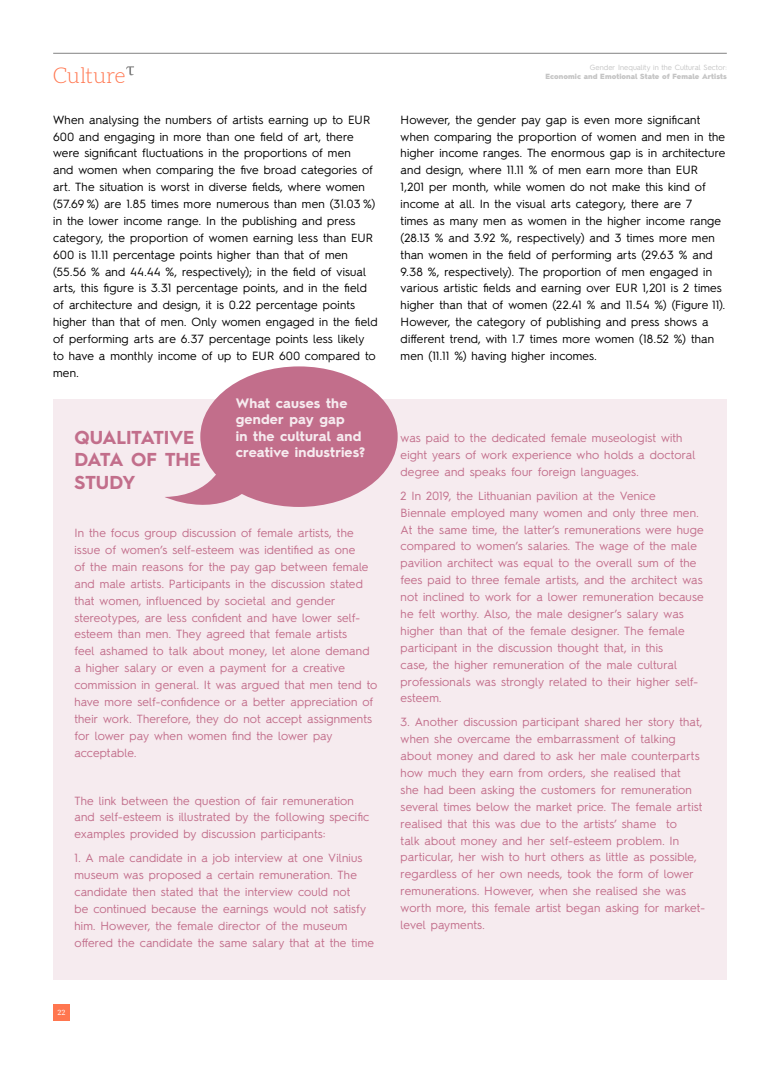
<style>
.page{position:relative;width:780px;height:1074px;background:#fff}
.page>*{position:absolute;margin:0;border:0;box-sizing:border-box;transform-origin:0 0}
.t1{font:300 21.38px "Aleo";color:#ff764f}
.t2{font:700 18.75px/22.5px "Hurme Geometric Sans 2";letter-spacing:-.005em;color:#c26e8b}
.t3{font:700 13.75px/16.2px "Hurme Geometric Sans 2";letter-spacing:.015em;color:#f6ebef}
.t4{font:11.88px/16.9px "Hurme Geometric Sans 2";letter-spacing:.015em;color:#c26e8b}
.t5{font:11.88px/16.9px "Hurme Geometric Sans 2";letter-spacing:.015em;color:#000}
.t6{font:7.88px "Source Serif Pro";color:#fff}
.t7{font:900 7.5px "Hurme Geometric Sans 2";letter-spacing:.005em;color:#c4c4c4}
.t8{font:7.5px "Hurme Geometric Sans 2";letter-spacing:.005em;color:#c4c4c4}
</style>
<div class="page">
<hr style="left:53px;top:53px;width:673px;height:1px;background:#828282">
<svg style="left:126px;top:66px;width:8px;height:9px"></svg>
<div style="left:53px;top:1004px;width:17px;height:16px;background:#ff764f"></div>
<div style="left:53px;top:399px;width:673px;height:581px;background:#f6ebef"></div>
<div style="left:200px;top:366px;width:197px;height:141px;background:#c26e8b;border-radius:50%"></div>
<svg style="left:165px;top:459px;width:120px;height:48px"></svg>
<h1 class="t1" style="left:53px;top:63px;width:74px">Culture</h1>
<p class="t8" style="left:590px;top:62px;width:138px">Gender Inequality in the Cultural Sector:</p>
<p class="t7" style="left:545px;top:71px;width:183px">Economic and Emotional State of Female Artists</p>
<p class="t5" style="left:53px;top:110px;width:326px">When analysing the numbers of artists earning up to EUR 600 and engaging in more than one field of art, there were significant fluctuations in the proportions of men<br>and women when comparing the five broad categories of art. The situation is worst in diverse fields, where women (57.69 %) are 1.85 times more numerous than men (31.03 %) in the lower income range. In the publishing and press category, the proportion of women earning less than EUR 600 is 11.11 percentage points higher than that of men (55.56 % and 44.44 %, respectively); in the field of visual arts, this figure is 3.31 percentage points, and in the field of architecture and design, it is 0.22 percentage points higher than that of men. Only women engaged in the field of performing arts are 6.37 percentage points less likely to have a monthly income of up to EUR 600 compared to men.</p>
<p class="t5" style="left:400px;top:110px;width:326px">However, the gender pay gap is even more significant when comparing the proportion of women and men in the higher income ranges. The enormous gap is in architecture and design, where 11.11 % of men earn more than EUR<br>1,201 per month, while women do not make this kind of income at all. In the visual arts category, there are 7<br>times as many men as women in the higher income range (28.13 % and 3.92 %, respectively) and 3 times more men than women in the field of performing arts (29.63 % and 9.38 %, respectively). The proportion of men engaged in various artistic fields and earning over EUR 1,201 is 2 times higher than that of women (22.41 % and 11.54 %) (Figure 11).<br>However, the category of publishing and press shows a different trend, with 1.7 times more women (18.52 %) than men (11.11 %) having higher incomes.</p>
<p class="t3" style="left:236px;top:394px;width:131px">What causes the gender pay gap<br>in the cultural and creative industries?</p>
<h2 class="t2" style="left:74px;top:425px;width:128px">QUALITATIVE<br>DATA OF THE<br>STUDY</h2>
<p class="t4" style="left:74px;top:524px;width:304px">In the focus group discussion of female artists, the issue of women’s self-esteem was identified as one<br>of the main reasons for the pay gap between female and male artists. Participants in the discussion stated that women, influenced by societal and gender stereotypes, are less confident and have lower self&shy;esteem than men. They agreed that female artists<br>feel ashamed to talk about money, let alone demand a higher salary or even a payment for a creative commission in general. It was argued that men tend to have more self-confidence or a better appreciation of their work. Therefore, they do not accept assignments for lower pay when women find the lower pay acceptable.</p>
<p class="t4" style="left:74px;top:791px;width:296px">The link between the question of fair remuneration and self-esteem is illustrated by the following specific examples provided by discussion participants:</p>
<p class="t4" style="left:74px;top:849px;width:301px">1. A male candidate in a job interview at one Vilnius museum was proposed a certain remuneration. The candidate then stated that the interview could not<br>be continued because the earnings would not satisfy him. However, the female director of the museum offered the candidate the same salary that at the time</p>
<p class="t4" style="left:400px;top:429px;width:296px">was paid to the dedicated female museologist with eight years of work experience who holds a doctoral degree and speaks four foreign languages.</p>
<p class="t4" style="left:400px;top:486px;width:304px">2 In 2019, the Lithuanian pavilion at the Venice Biennale employed many women and only three men.<br>At the same time, the latter’s remunerations were huge compared to women’s salaries. The wage of the male pavilion architect was equal to the overall sum of the fees paid to three female artists, and the architect was not inclined to work for a lower remuneration because he felt worthy. Also, the male designer’s salary was higher than that of the female designer. The female participant in the discussion thought that, in this<br>case, the higher remuneration of the male cultural professionals was strongly related to their higher self&shy;esteem.</p>
<p class="t4" style="left:400px;top:713px;width:306px">3. Another discussion participant shared her story that, when she overcame the embarrassment of talking about money and dared to ask her male counterparts how much they earn from orders, she realised that<br>she had been asking the customers for remuneration several times below the market price. The female artist realised that this was due to the artists’ shame to<br>talk about money and her self-esteem problem. In particular, her wish to hurt others as little as possible, regardless of her own needs, took the form of lower remunerations. However, when she realised she was worth more, this female artist began asking for market&shy;level payments.</p>
<p class="t6" style="left:58px;top:1006px;width:9px">22</p>
</div>
